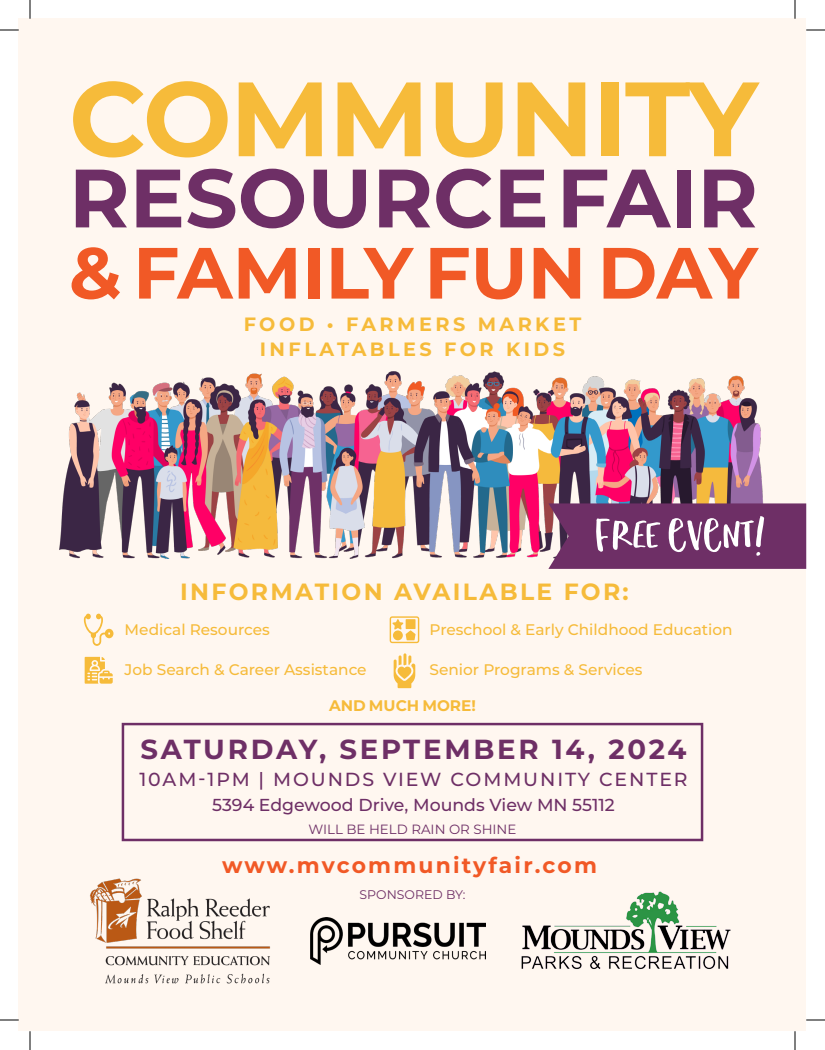
<style>
.page{position:relative;width:825px;height:1050px;background:#fff}
.page>*{position:absolute;margin:0;border:0;box-sizing:border-box;transform-origin:0 0}
.t1{font:700 105.38px "Montserrat";letter-spacing:-.015em;color:#f6bb3a}
.t2{font:700 82.5px "Montserrat";color:#6e2f66}
.t3{font:700 72.38px "Montserrat";color:#f15926}
.t4{font:700 27.5px "Montserrat";letter-spacing:.1em;color:#6e2f66}
.t5{font:700 23.5px "Montserrat";letter-spacing:.1em;color:#f6bb3a}
.t6{font:700 21.88px "Montserrat";letter-spacing:.1em;color:#f15926}
.t7{font:700 19.25px "Montserrat";letter-spacing:.18em;color:#f6bb3a}
.t8{font:500 18.88px "Montserrat";letter-spacing:.1em;color:#6e2f66}
.t9{font:500 17.38px "Montserrat";color:#6e2f66}
.t10{font:500 15.38px "Montserrat";color:#f6bb3a}
.t11{font:700 15.38px "Montserrat";color:#f6bb3a}
.t12{font:13.38px "Montserrat";color:#6e2f66}
.t13{font:12.5px "Montserrat";color:#6e2f66}
</style>
<div class="page">
<div style="left:19px;top:19px;width:787px;height:1012px;background:#fff7f0"></div>
<svg style="left:84px;top:614px;width:30px;height:32px"></svg>
<svg style="left:390px;top:616px;width:29px;height:27px"></svg>
<svg style="left:394px;top:653px;width:21px;height:35px"></svg>
<svg style="left:85px;top:657px;width:28px;height:27px"></svg>
<img style="left:59px;top:371px;width:705px;height:187px">
<div style="left:122px;top:723px;width:581px;height:118px;border:2px solid #6e2f66"></div>
<img style="left:311px;top:918px;width:174px;height:46px">
<img style="left:90px;top:878px;width:180px;height:106px">
<img style="left:521px;top:891px;width:210px;height:78px">
<svg style="left:548px;top:503px;width:258px;height:66px;background:#814b79"></svg>
<svg style="left:0;top:29px;width:19px;height:2px"></svg>
<svg style="left:806px;top:29px;width:19px;height:2px"></svg>
<svg style="left:0;top:1019px;width:19px;height:2px"></svg>
<svg style="left:806px;top:1019px;width:19px;height:2px"></svg>
<svg style="left:29px;top:0;width:2px;height:19px"></svg>
<svg style="left:29px;top:1031px;width:2px;height:19px"></svg>
<svg style="left:794px;top:0;width:2px;height:19px"></svg>
<svg style="left:794px;top:1031px;width:2px;height:19px"></svg>
<p class="t1" style="left:69px;top:43px;width:691px">COMMUNITY</p>
<p class="t2" style="left:69px;top:139px;width:691px">RESOURCE FAIR</p>
<p class="t3" style="left:69px;top:221px;width:690px">&amp; FAMILY FUN DAY</p>
<p class="t7" style="left:244px;top:310px;width:339px">FOOD • FARMERS MARKET</p>
<p class="t7" style="left:260px;top:335px;width:307px">INFLATABLES FOR KIDS</p>
<p class="t5" style="left:180px;top:574px;width:450px">INFORMATION AVAILABLE FOR:</p>
<p class="t10" style="left:125px;top:619px;width:147px">Medical Resources</p>
<p class="t10" style="left:125px;top:659px;width:244px">Job Search &amp; Career Assistance</p>
<p class="t10" style="left:430px;top:619px;width:305px">Preschool &amp; Early Childhood Education</p>
<p class="t10" style="left:430px;top:659px;width:215px">Senior Programs &amp; Services</p>
<p class="t11" style="left:329px;top:694px;width:148px">AND MUCH MORE!</p>
<p class="t4" style="left:141px;top:729px;width:547px">SATURDAY, SEPTEMBER 14, 2024</p>
<p class="t8" style="left:139px;top:766px;width:550px">10AM-1PM | MOUNDS VIEW COMMUNITY CENTER</p>
<p class="t9" style="left:212px;top:793px;width:404px">5394 Edgewood Drive, Mounds View MN 55112</p>
<p class="t12" style="left:309px;top:820px;width:209px">WILL BE HELD RAIN OR SHINE</p>
<p class="t6" style="left:222px;top:850px;width:376px">www.mvcommunityfair.com</p>
<p class="t13" style="left:360px;top:886px;width:107px">SPONSORED BY:</p>
</div>
